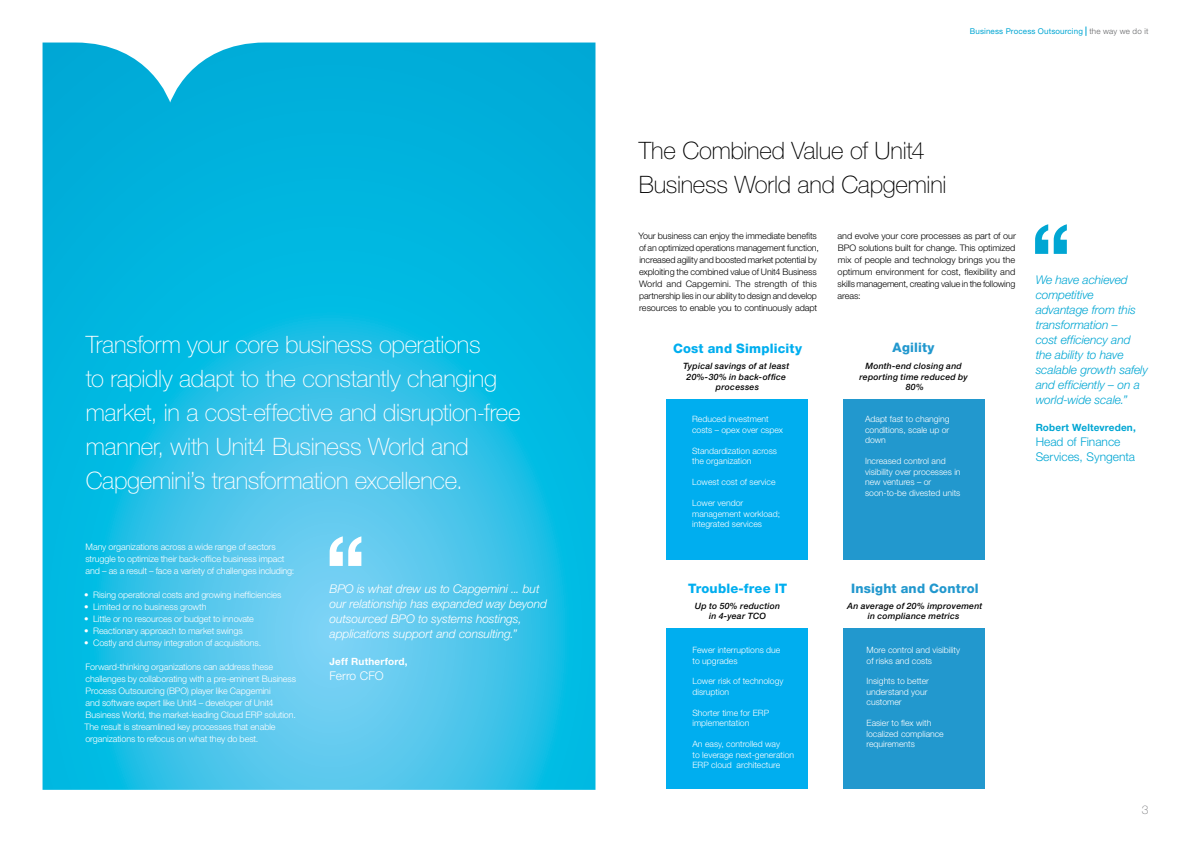
<style>
.page{position:relative;width:1191px;height:842px;background:#fff}
.page>*{position:absolute;margin:0;border:0;box-sizing:border-box;transform-origin:0 0}
.t1{font:100 24px/34px "Helvetica Neue LT Pro";letter-spacing:-.01em;color:#fff}
.t2{font:100 24px/34px "Helvetica Neue LT Pro";letter-spacing:-.01em;color:#000}
.t3{font:800 13.1px "Helvetica Neue LT Pro";letter-spacing:.015em;color:#00aeef}
.t4{font:800 13.1px "Helvetica Neue LT Pro";letter-spacing:.015em;color:#2298ce}
.t5{font:italic 300 12px/15px "Helvetica Neue LT Pro";letter-spacing:-.01em;color:#00a6d3}
.t6{font:italic 300 12px/15px "Helvetica Neue LT Pro";letter-spacing:-.01em;color:#fff}
.t7{font:300 12px/15px "Helvetica Neue LT Pro";color:#00a6d3}
.t8{font:300 12px "Helvetica Neue LT Pro";letter-spacing:-.01em;color:#fff}
.t9{font:100 12px "Helvetica Neue LT Pro";color:#77787b}
.t10{font:700 10px "Helvetica Neue LT Pro";letter-spacing:.015em;color:#00a6d3}
.t11{font:700 10px "Helvetica Neue LT Pro";letter-spacing:.015em;color:#fff}
.t12{font:300 9px/12px "Helvetica Neue LT Pro";letter-spacing:-.01em;color:#fff}
.t13{font:300 9px/12px "Helvetica Neue LT Pro";letter-spacing:-.01em;color:#000}
.t14{font:300 8.7px/10.5px "Helvetica Neue LT Pro";color:#fff}
.t15{font:italic 500 8.7px/10.5px "Helvetica Neue LT Pro";letter-spacing:.025em;color:#000;text-align:center}
.t16{font:8px "Helvetica Neue LT Pro";letter-spacing:.015em;color:#00a6d3}
.s1{font-weight:300;color:#636466}
</style>
<div class="page">
<svg style="left:43px;top:43px;width:552px;height:747px;background:#21bce4"></svg>
<svg style="left:330px;top:536px;width:31px;height:30px"></svg>
<svg style="left:1035px;top:224px;width:31px;height:30px"></svg>
<div style="left:666px;top:399px;width:141px;height:161px;background:#00aeef"></div>
<div style="left:844px;top:399px;width:141px;height:161px;background:#2298ce"></div>
<div style="left:666px;top:629px;width:141px;height:160px;background:#00aeef"></div>
<div style="left:844px;top:629px;width:141px;height:160px;background:#2298ce"></div>
<h1 class="t1" style="left:86px;top:327px;width:436px">Transform your core business operations<br>to rapidly adapt to the constantly changing market, in a cost-effective and disruption-free manner, with Unit4 Business World and Capgemini’s transformation excellence.</h1>
<p class="t12" style="left:85px;top:540px;width:210px">Many organizations across a wide range of sectors struggle to optimize their back-office business impact and – as a result – face a variety of challenges including:</p>
<p class="t12" style="left:84px;top:588px;width:199px">• Rising operational costs and growing inefficiencies</p>
<p class="t12" style="left:84px;top:600px;width:124px">• Limited or no business growth</p>
<p class="t12" style="left:84px;top:612px;width:171px">• Little or no resources or budget to innovate</p>
<p class="t12" style="left:84px;top:624px;width:160px">• Reactionary approach to market swings</p>
<p class="t12" style="left:84px;top:636px;width:178px">• Costly and clumsy integration of acquisitions.</p>
<p class="t12" style="left:85px;top:660px;width:213px">Forward-thinking organizations can address these challenges by collaborating with a pre-eminent Business Process Outsourcing (BPO) player like Capgemini<br>and software expert like Unit4 – developer of Unit4<br>Business World, the market-leading Cloud ERP solution.<br>The result is streamlined key processes that enable organizations to refocus on what they do best.</p>
<h3 class="t6" style="left:330px;top:581px;width:219px">BPO is what drew us to Capgemini ... but our relationship has expanded way beyond outsourced BPO to systems hostings, applications support and consulting.”</h3>
<p class="t11" style="left:330px;top:655px;width:79px">Jeff Rutherford,</p>
<h3 class="t8" style="left:330px;top:668px;width:55px">Ferro CFO</h3>
<p class="t16" style="left:970px;top:26px;width:180px">Business Process Outsourcing <span class="s1">the way we do it</span></p>
<h1 class="t2" style="left:639px;top:133px;width:309px">The Combined Value of Unit4<br>Business World and Capgemini</h1>
<p class="t13" style="left:638px;top:230px;width:182px">Your business can enjoy the immediate benefits of an optimized operations management function, increased agility and boosted market potential by exploiting the combined value of Unit4 Business World and Capgemini. The strength of this partnership lies in our ability to design and develop resources to enable you to continuously adapt</p>
<p class="t13" style="left:837px;top:230px;width:180px;text-align:justify">and evolve your core processes as part of our BPO solutions built for change. This optimized mix of people and technology brings you the optimum environment for cost, flexibility and skills management, creating value in the following areas:</p>
<h2 class="t3" style="left:673px;top:341px;width:130px">Cost and Simplicity</h2>
<p class="t15" style="left:683px;top:361px;width:108px">Typical savings of at least<br>20%-30% in back-office processes</p>
<p class="t14" style="left:692px;top:414px;width:92px">Reduced investment costs – opex over cspex</p>
<p class="t14" style="left:692px;top:445px;width:86px">Standardization across the organization</p>
<p class="t14" style="left:692px;top:477px;width:85px">Lowest cost of service</p>
<p class="t14" style="left:692px;top:497px;width:89px">Lower vendor management workload; integrated services</p>
<h2 class="t4" style="left:892px;top:339px;width:43px">Agility</h2>
<p class="t15" style="left:859px;top:361px;width:110px">Month-end closing and reporting time reduced by<br>80%</p>
<p class="t14" style="left:865px;top:414px;width:86px;text-align:justify">Adapt fast to changing conditions, scale up or down</p>
<p class="t14" style="left:865px;top:456px;width:97px">Increased control and visibility over processes in new ventures – or soon-to-be divested units</p>
<h3 class="t5" style="left:1035px;top:272px;width:114px">We have achieved competitive advantage from this transformation –<br>cost efficiency and the ability to have scalable growth safely and efficiently – on a world-wide scale.”</h3>
<p class="t10" style="left:1035px;top:421px;width:102px">Robert Weltevreden,</p>
<h3 class="t7" style="left:1035px;top:434px;width:101px">Head of Finance<br>Services, Syngenta</h3>
<h2 class="t3" style="left:688px;top:580px;width:101px">Trouble-free IT</h2>
<p class="t15" style="left:695px;top:601px;width:87px">Up to 50% reduction in 4-year TCO</p>
<p class="t14" style="left:692px;top:644px;width:89px">Fewer interruptions due to upgrades</p>
<p class="t14" style="left:692px;top:676px;width:92px">Lower risk of technology disruption</p>
<p class="t14" style="left:692px;top:707px;width:78px">Shorter time for ERP implementation</p>
<p class="t14" style="left:692px;top:739px;width:103px">An easy, controlled way<br>to leverage next-generation<br>ERP cloud architecture</p>
<h2 class="t4" style="left:851px;top:580px;width:129px">Insight and Control</h2>
<p class="t15" style="left:847px;top:601px;width:137px">An average of 20% improvement in compliance metrics</p>
<p class="t14" style="left:866px;top:644px;width:95px">More control and visibility of risks and costs</p>
<p class="t14" style="left:866px;top:676px;width:64px">Insights to better understand your customer</p>
<p class="t14" style="left:866px;top:718px;width:79px">Easier to flex with localized compliance requirements</p>
<h3 class="t9" style="left:1141px;top:802px;width:8px">3</h3>
</div>
